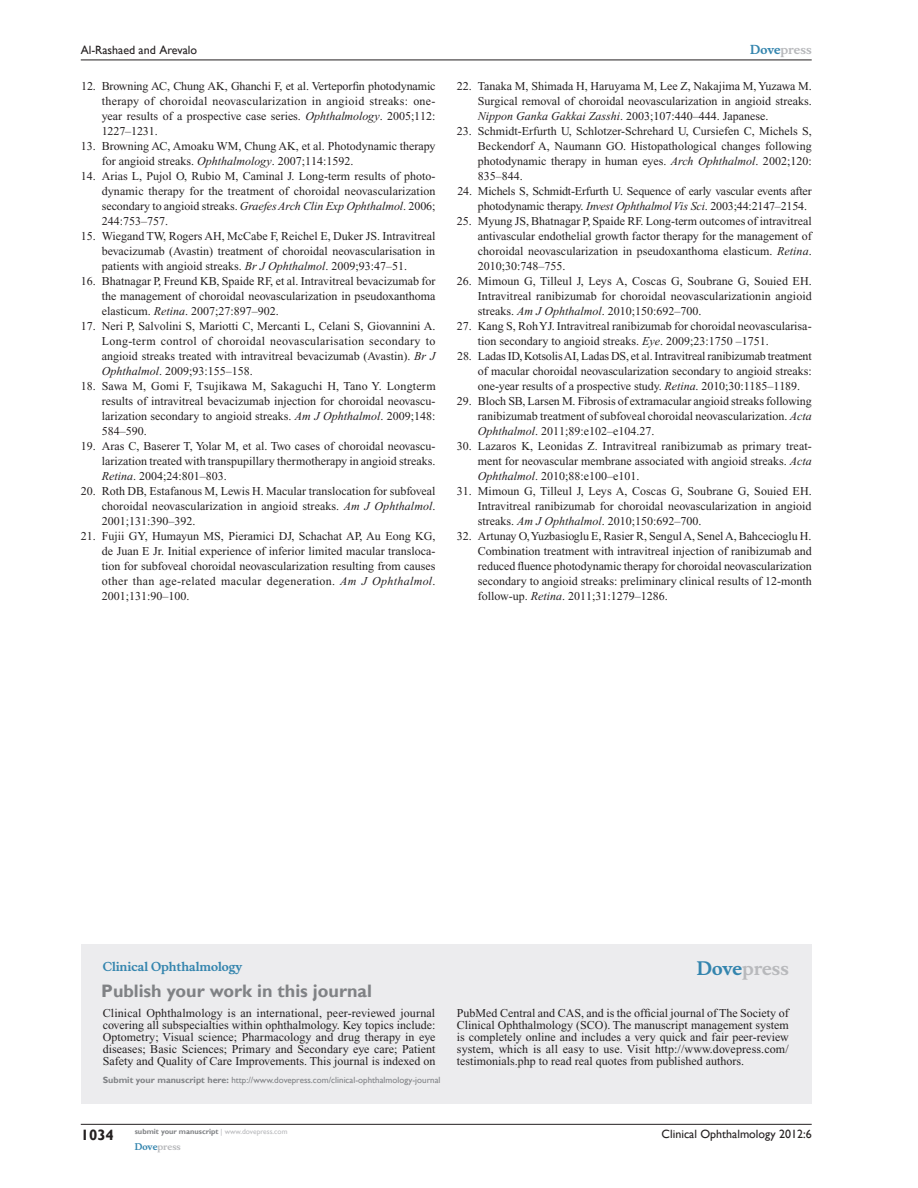
<style>
.page{position:relative;width:918px;height:1188px;background:#fff}
.page>*{position:absolute;margin:0;border:0;box-sizing:border-box;transform-origin:0 0}
.PromBx-H1{font:700 18px "Gill Sans";color:#808285}
.PromBx-Brand{font:700 18px "Musee";color:#b8b9bc}
.t1{font:700 15px "Gill Sans";color:#231f20}
.RefNL2{font:12px/15px "Times New Roman";color:#231f20;text-align:justify}
.PromBx-Tx{font:12px/12px "Times New Roman";color:#231f20;text-align:justify}
.t2{font:12px "Gill Sans";color:#231f20}
.PromBx-JrnlName{font:700 12px "Musee";color:#3485ae}
.t3{font:700 12px "Musee";color:#b8b9bc}
.PromBx-SubmitMssWebA{font:9px "Gill Sans";color:#808285}
.t4{font:700 9px "Musee";color:#b8b9bc}
.t5{font:700 7.5px "Gill Sans";color:#808285}
.s1{font-style:italic}
.s2{color:#3485ae}
.s3{font-weight:700}
.s4{font-weight:400;color:#b8b9bc}
</style>
<div class="page">
<div style="left:81px;top:944px;width:731px;height:159px;background:#ececee"></div>
<hr style="left:81px;top:1124px;width:731px;height:1px;background:#231f20">
<hr style="left:81px;top:60px;width:731px;height:1px;background:#231f20">
<p class="t2" style="left:81px;top:43px;width:118px">Al-Rashaed and Arevalo</p>
<p class="RefNL2" style="left:102px;top:79px;width:335px;text-indent:-21px">12. Browning AC, Chung AK, Ghanchi F, et al. Verteporfin photodynamic therapy of choroidal neovascularization in angioid streaks: one&shy;year results of a prospective case series. <span class="s1">Ophthalmology</span>. 2005;112:<br>1227–1231.</p>
<p class="RefNL2" style="left:102px;top:139px;width:335px;text-indent:-21px">13. Browning AC, Amoaku WM, Chung AK, et al. Photodynamic therapy for angioid streaks. <span class="s1">Ophthalmology</span>. 2007;114:1592.</p>
<p class="RefNL2" style="left:102px;top:169px;width:335px;text-indent:-21px">14. Arias L, Pujol O, Rubio M, Caminal J. Long-term results of photo&shy;dynamic therapy for the treatment of choroidal neovascularization secondary to angioid streaks. <span class="s1">Graefes Arch Clin Exp Ophthalmol</span>. 2006; 244:753–757.</p>
<p class="RefNL2" style="left:102px;top:229px;width:335px;text-indent:-21px">15. Wiegand TW, Rogers AH, McCabe F, Reichel E, Duker JS. Intravitreal bevacizumab (Avastin) treatment of choroidal neovascularisation in patients with angioid streaks. <span class="s1">Br J Ophthalmol</span>. 2009;93:47–51.</p>
<p class="RefNL2" style="left:102px;top:274px;width:335px;text-indent:-21px">16. Bhatnagar P, Freund KB, Spaide RF, et al. Intravitreal bevacizumab for the management of choroidal neovascularization in pseudoxanthoma elasticum. <span class="s1">Retina</span>. 2007;27:897–902.</p>
<p class="RefNL2" style="left:102px;top:319px;width:335px;text-indent:-21px">17. Neri P, Salvolini S, Mariotti C, Mercanti L, Celani S, Giovannini A.<br>Long-term control of choroidal neovascularisation secondary to angioid streaks treated with intravitreal bevacizumab (Avastin). <span class="s1">Br J Ophthalmol</span>. 2009;93:155–158.</p>
<p class="RefNL2" style="left:102px;top:379px;width:335px;text-indent:-21px">18. Sawa M, Gomi F, Tsujikawa M, Sakaguchi H, Tano Y. Longterm results of intravitreal bevacizumab injection for choroidal neovascu&shy;larization secondary to angioid streaks. <span class="s1">Am J Ophthalmol</span>. 2009;148:<br>584–590.</p>
<p class="RefNL2" style="left:102px;top:439px;width:335px;text-indent:-21px">19. Aras C, Baserer T, Yolar M, et al. Two cases of choroidal neovascu&shy;larization treated with transpupillary thermotherapy in angioid streaks.<br><span class="s1">Retina</span>. 2004;24:801–803.</p>
<p class="RefNL2" style="left:102px;top:484px;width:335px;text-indent:-21px">20. Roth DB, Estafanous M, Lewis H. Macular translocation for subfoveal choroidal neovascularization in angioid streaks. <span class="s1">Am J Ophthalmol</span>.<br>2001;131:390–392.</p>
<p class="RefNL2" style="left:102px;top:529px;width:335px;text-indent:-21px">21. Fujii GY, Humayun MS, Pieramici DJ, Schachat AP, Au Eong KG, de Juan E Jr. Initial experience of inferior limited macular transloca&shy;tion for subfoveal choroidal neovascularization resulting from causes other than age-related macular degeneration. <span class="s1">Am J Ophthalmol</span>.<br>2001;131:90–100.</p>
<p class="t3" style="left:750px;top:43px;width:63px"><span class="s2">Dove</span>press</p>
<p class="RefNL2" style="left:478px;top:79px;width:335px;text-indent:-21px">22. Tanaka M, Shimada H, Haruyama M, Lee Z, Nakajima M, Yuzawa M.<br>Surgical removal of choroidal neovascularization in angioid streaks.<br><span class="s1">Nippon Ganka Gakkai Zasshi</span>. 2003;107:440–444. Japanese.</p>
<p class="RefNL2" style="left:478px;top:124px;width:335px;text-indent:-21px">23. Schmidt-Erfurth U, Schlotzer-Schrehard U, Cursiefen C, Michels S, Beckendorf A, Naumann GO. Histopathological changes following photodynamic therapy in human eyes. <span class="s1">Arch Ophthalmol</span>. 2002;120:<br>835–844.</p>
<p class="RefNL2" style="left:478px;top:184px;width:335px;text-indent:-20px">24. Michels S, Schmidt-Erfurth U. Sequence of early vascular events after photodynamic therapy. <span class="s1">Invest Ophthalmol Vis Sci</span>. 2003;44:2147–2154.</p>
<p class="RefNL2" style="left:478px;top:214px;width:335px;text-indent:-21px">25. Myung JS, Bhatnagar P, Spaide RF. Long-term outcomes of intravitreal antivascular endothelial growth factor therapy for the management of choroidal neovascularization in pseudoxanthoma elasticum. <span class="s1">Retina</span>.<br>2010;30:748–755.</p>
<p class="RefNL2" style="left:478px;top:274px;width:335px;text-indent:-21px">26. Mimoun G, Tilleul J, Leys A, Coscas G, Soubrane G, Souied EH.<br>Intravitreal ranibizumab for choroidal neovascularizationin angioid streaks. <span class="s1">Am J Ophthalmol</span>. 2010;150:692–700.</p>
<p class="RefNL2" style="left:478px;top:319px;width:335px;text-indent:-21px">27. Kang S, Roh YJ. Intravitreal ranibizumab for choroidal neovascularisa&shy;tion secondary to angioid streaks. <span class="s1">Eye</span>. 2009;23:1750 –1751.</p>
<p class="RefNL2" style="left:478px;top:349px;width:335px;text-indent:-21px">28. Ladas ID, Kotsolis AI, Ladas DS, et al. Intravitreal ranibizumab treatment of macular choroidal neovascularization secondary to angioid streaks: one-year results of a prospective study. <span class="s1">Retina</span>. 2010;30:1185–1189.</p>
<p class="RefNL2" style="left:478px;top:394px;width:335px;text-indent:-21px">29. Bloch SB, Larsen M. Fibrosis of extramacular angioid streaks following ranibizumab treatment of subfoveal choroidal neovascularization. <span class="s1">Acta Ophthalmol</span>. 2011;89:e102–e104.27.</p>
<p class="RefNL2" style="left:478px;top:439px;width:335px;text-indent:-21px">30. Lazaros K, Leonidas Z. Intravitreal ranibizumab as primary treat&shy;ment for neovascular membrane associated with angioid streaks. <span class="s1">Acta Ophthalmol</span>. 2010;88:e100–e101.</p>
<p class="RefNL2" style="left:478px;top:484px;width:335px;text-indent:-21px">31. Mimoun G, Tilleul J, Leys A, Coscas G, Soubrane G, Souied EH.<br>Intravitreal ranibizumab for choroidal neovascularization in angioid streaks. <span class="s1">Am J Ophthalmol</span>. 2010;150:692–700.</p>
<p class="RefNL2" style="left:478px;top:529px;width:336px;text-indent:-21px">32. Artunay O, Yuzbasioglu E, Rasier R, Sengul A, Senel A, Bahcecioglu H.<br>Combination treatment with intravitreal injection of ranibizumab and reduced fluence photodynamic therapy for choroidal neovascularization secondary to angioid streaks: preliminary clinical results of 12-month follow-up. <span class="s1">Retina</span>. 2011;31:1279–1286.</p>
<p class="PromBx-JrnlName" style="left:103px;top:959px;width:141px">Clinical Ophthalmology</p>
<p class="PromBx-H1" style="left:101px;top:980px;width:272px">Publish your work in this journal</p>
<p class="PromBx-Brand" style="left:697px;top:958px;width:94px"><span class="s2">Dove</span>press</p>
<p class="PromBx-Tx" style="left:103px;top:1007px;width:334px">Clinical Ophthalmology is an international, peer-reviewed journal covering all subspecialties within ophthalmology. Key topics include:<br>Optometry; Visual science; Pharmacology and drug therapy in eye diseases; Basic Sciences; Primary and Secondary eye care; Patient Safety and Quality of Care Improvements. This journal is indexed on</p>
<p class="PromBx-Tx" style="left:457px;top:1007px;width:333px">PubMed Central and CAS, and is the official journal of The Society of Clinical Ophthalmology (SCO). The manuscript management system is completely online and includes a very quick and fair peer-review system, which is all easy to use. Visit http://www.dovepress.com/ testimonials.php to read real quotes from published authors.</p>
<p class="PromBx-SubmitMssWebA" style="left:103px;top:1075px;width:339px"><span class="s3">Submit your manuscript here:</span> http://www.dovepress.com/clinical-ophthalmology-journal</p>
<p class="t1" style="left:81px;top:1126px;width:35px">1034</p>
<p class="t5" style="left:135px;top:1127px;width:154px">submit your manuscript <span class="s4">| www.dovepress.com</span></p>
<p class="t4" style="left:135px;top:1141px;width:48px"><span class="s2">Dove</span>press</p>
<p class="t2" style="left:662px;top:1127px;width:152px">Clinical Ophthalmology 2012:6</p>
</div>
